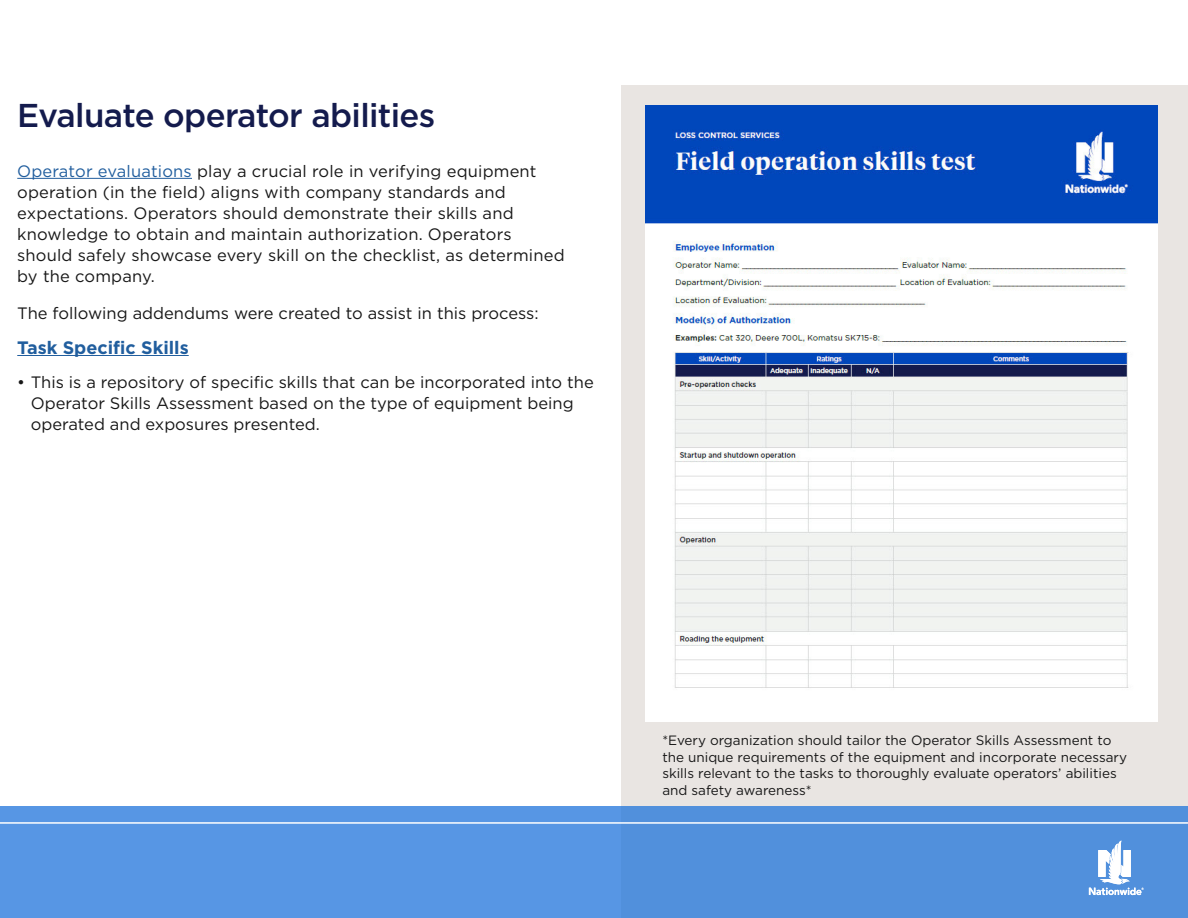
<style>
.page{position:relative;width:1188px;height:918px;background:#fff}
.page>*{position:absolute;margin:0;border:0;box-sizing:border-box;transform-origin:0 0}
.Page_Head_1{font:500 33px "Gotham";letter-spacing:-.02em;color:#141b4d}
.body_copy{font:700 18px "Gotham";color:#215e9e}
.body_copy-2{font:16.5px/21px "Gotham";letter-spacing:.01em;color:#171717}
.bulleted_list_pg_1{font:16.5px/21px "Gotham";color:#171717}
.body_copy-3{font:13.5px/16.5px "Gotham";color:#171717}
.s1{color:#215e9e}
</style>
<div class="page">
<div style="left:621px;top:85px;width:567px;height:833px;background:#e9e5e2"></div>
<hr style="left:17px;top:178px;width:175px;height:1px;background:#215e9e">
<hr style="left:17px;top:355px;width:172px;height:1px;background:#215e9e">
<img style="left:646px;top:105px;width:512px;height:617px">
<div style="left:0;top:807px;width:1188px;height:111px;background:#5796e4"></div>
<hr style="left:0;top:822px;width:1188px;height:2px;background:#fff">
<svg style="left:1089px;top:840px;width:55px;height:55px"></svg>
<p class="Page_Head_1" style="left:17px;top:93px;width:420px">Evaluate operator abilities</p>
<p class="body_copy-2" style="left:17px;top:160px;width:549px"><span class="s1">Operator evaluations</span> play a crucial role in verifying equipment operation (in the field) aligns with company standards and expectations. Operators should demonstrate their skills and knowledge to obtain and maintain authorization. Operators should safely showcase every skill on the checklist, as determined by the company.</p>
<p class="body_copy-2" style="left:17px;top:303px;width:523px">The following addendums were created to assist in this process:</p>
<p class="body_copy" style="left:17px;top:335px;width:173px">Task Specific Skills</p>
<p class="bulleted_list_pg_1" style="left:31px;top:372px;width:565px;text-indent:-14px">• This is a repository of specific skills that can be incorporated into the<br>Operator Skills Assessment based on the type of equipment being operated and exposures presented.</p>
<p class="body_copy-3" style="left:662px;top:732px;width:466px">*Every organization should tailor the Operator Skills Assessment to the unique requirements of the equipment and incorporate necessary skills relevant to the tasks to thoroughly evaluate operators’ abilities and safety awareness*</p>
</div>
